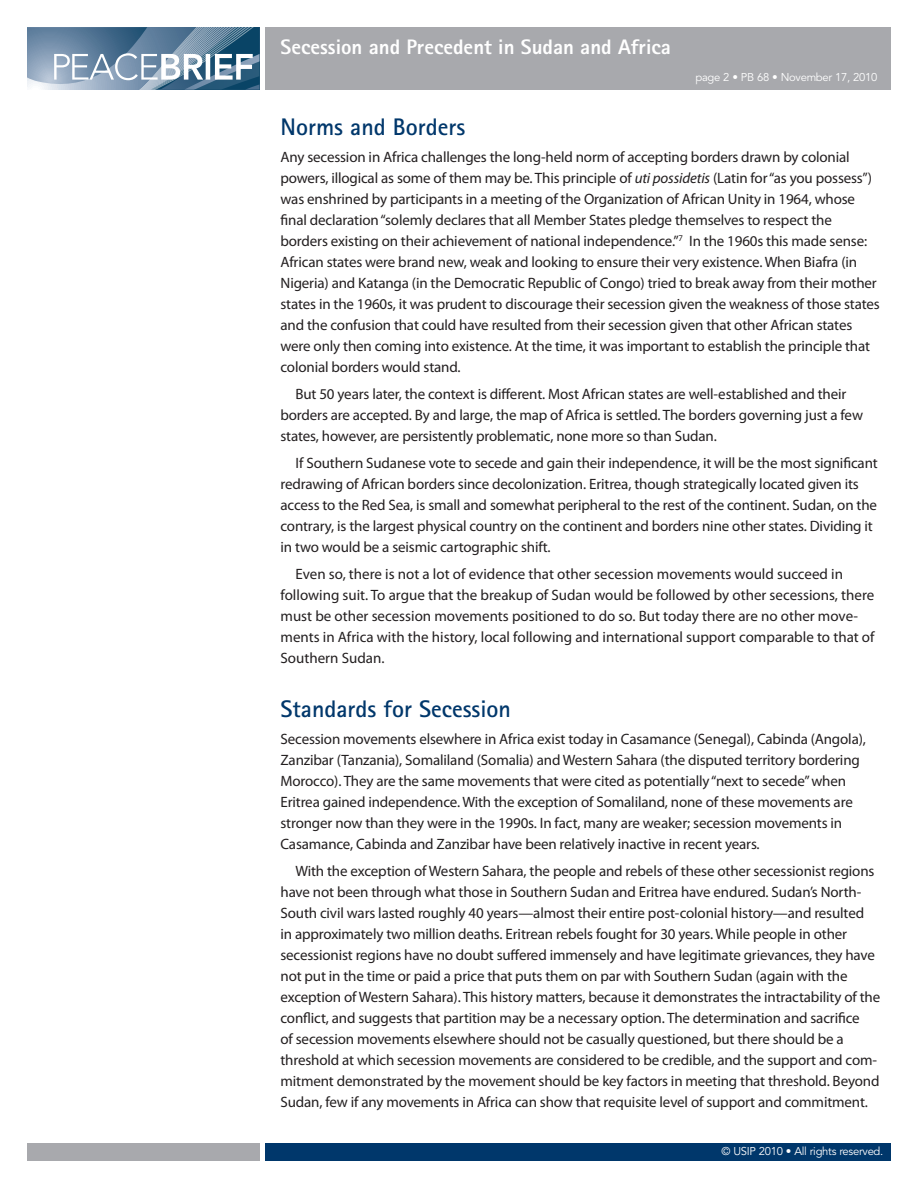
<style>
.page{position:relative;width:918px;height:1188px;background:#fff}
.page>*{position:absolute;margin:0;border:0;box-sizing:border-box;transform-origin:0 0}
.A1_head{font:700 24px "Rotis Sans Serif";color:#00376b}
.Title_backpage{font:800 21px "Rotis Sans Serif";color:#fff}
.bodytext_indent{font:15px/21px "Myriad Pro";letter-spacing:-.01em;color:#231f20}
.bodytext{font:15px/21px "Myriad Pro";letter-spacing:-.01em;color:#231f20}
.About_the_Report_-_D{font:11.25px "Avenir LT Std";letter-spacing:-.025em;color:#fff}
.s1{font-style:italic}
</style>
<div class="page">
<div style="left:265px;top:1143px;width:626px;height:18px;background:#00376b"></div>
<div style="left:27px;top:1143px;width:233px;height:18px;background:#a8a9ad"></div>
<div style="left:265px;top:27px;width:626px;height:63px;background:#a8a9ad"></div>
<svg style="left:27px;top:27px;width:233px;height:63px;background:#7894ac"></svg>
<p class="Title_backpage" style="left:280px;top:34px;width:392px">Secession and Precedent in Sudan and Africa</p>
<p class="About_the_Report_-_D" style="left:695px;top:71px;width:183px">page 2 • PB 68 • November 17, 2010</p>
<p class="A1_head" style="left:280px;top:112px;width:186px">Norms and Borders</p>
<p class="bodytext" style="left:280px;top:146px;width:601px">Any secession in Africa challenges the long-held norm of accepting borders drawn by colonial powers, illogical as some of them may be. This principle of <span class="s1">uti possidetis</span> (Latin for “as you possess”) was enshrined by participants in a meeting of the Organization of African Unity in 1964, whose final declaration “solemly declares that all Member States pledge themselves to respect the borders existing on their achievement of national independence.”<sup>7</sup> In the 1960s this made sense:<br>African states were brand new, weak and looking to ensure their very existence. When Biafra (in Nigeria) and Katanga (in the Democratic Republic of Congo) tried to break away from their mother states in the 1960s, it was prudent to discourage their secession given the weakness of those states and the confusion that could have resulted from their secession given that other African states were only then coming into existence. At the time, it was important to establish the principle that colonial borders would stand.</p>
<p class="bodytext_indent" style="left:280px;top:383px;width:584px;text-indent:15px">But 50 years later, the context is different. Most African states are well-established and their borders are accepted. By and large, the map of Africa is settled. The borders governing just a few states, however, are persistently problematic, none more so than Sudan.</p>
<p class="bodytext_indent" style="left:280px;top:452px;width:599px;text-indent:15px">If Southern Sudanese vote to secede and gain their independence, it will be the most significant redrawing of African borders since decolonization. Eritrea, though strategically located given its access to the Red Sea, is small and somewhat peripheral to the rest of the continent. Sudan, on the contrary, is the largest physical country on the continent and borders nine other states. Dividing it in two would be a seismic cartographic shift.</p>
<p class="bodytext_indent" style="left:280px;top:563px;width:596px;text-indent:15px">Even so, there is not a lot of evidence that other secession movements would succeed in following suit. To argue that the breakup of Sudan would be followed by other secessions, there must be other secession movements positioned to do so. But today there are no other move&shy;ments in Africa with the history, local following and international support comparable to that of Southern Sudan.</p>
<p class="A1_head" style="left:280px;top:694px;width:232px">Standards for Secession</p>
<p class="bodytext" style="left:280px;top:728px;width:587px">Secession movements elsewhere in Africa exist today in Casamance (Senegal), Cabinda (Angola), Zanzibar (Tanzania), Somaliland (Somalia) and Western Sahara (the disputed territory bordering Morocco). They are the same movements that were cited as potentially “next to secede” when Eritrea gained independence. With the exception of Somaliland, none of these movements are stronger now than they were in the 1990s. In fact, many are weaker; secession movements in Casamance, Cabinda and Zanzibar have been relatively inactive in recent years.</p>
<p class="bodytext_indent" style="left:280px;top:860px;width:601px;text-indent:15px">With the exception of Western Sahara, the people and rebels of these other secessionist regions have not been through what those in Southern Sudan and Eritrea have endured. Sudan’s North-South civil wars lasted roughly 40 years—almost their entire post-colonial history—and resulted<br>in approximately two million deaths. Eritrean rebels fought for 30 years. While people in other secessionist regions have no doubt suffered immensely and have legitimate grievances, they have not put in the time or paid a price that puts them on par with Southern Sudan (again with the exception of Western Sahara). This history matters, because it demonstrates the intractability of the conflict, and suggests that partition may be a necessary option. The determination and sacrifice<br>of secession movements elsewhere should not be casually questioned, but there should be a threshold at which secession movements are considered to be credible, and the support and com&shy;mitment demonstrated by the movement should be key factors in meeting that threshold. Beyond Sudan, few if any movements in Africa can show that requisite level of support and commitment.</p>
<p class="About_the_Report_-_D" style="left:722px;top:1145px;width:163px">© USIP 2010 • All rights reserved.</p>
</div>
